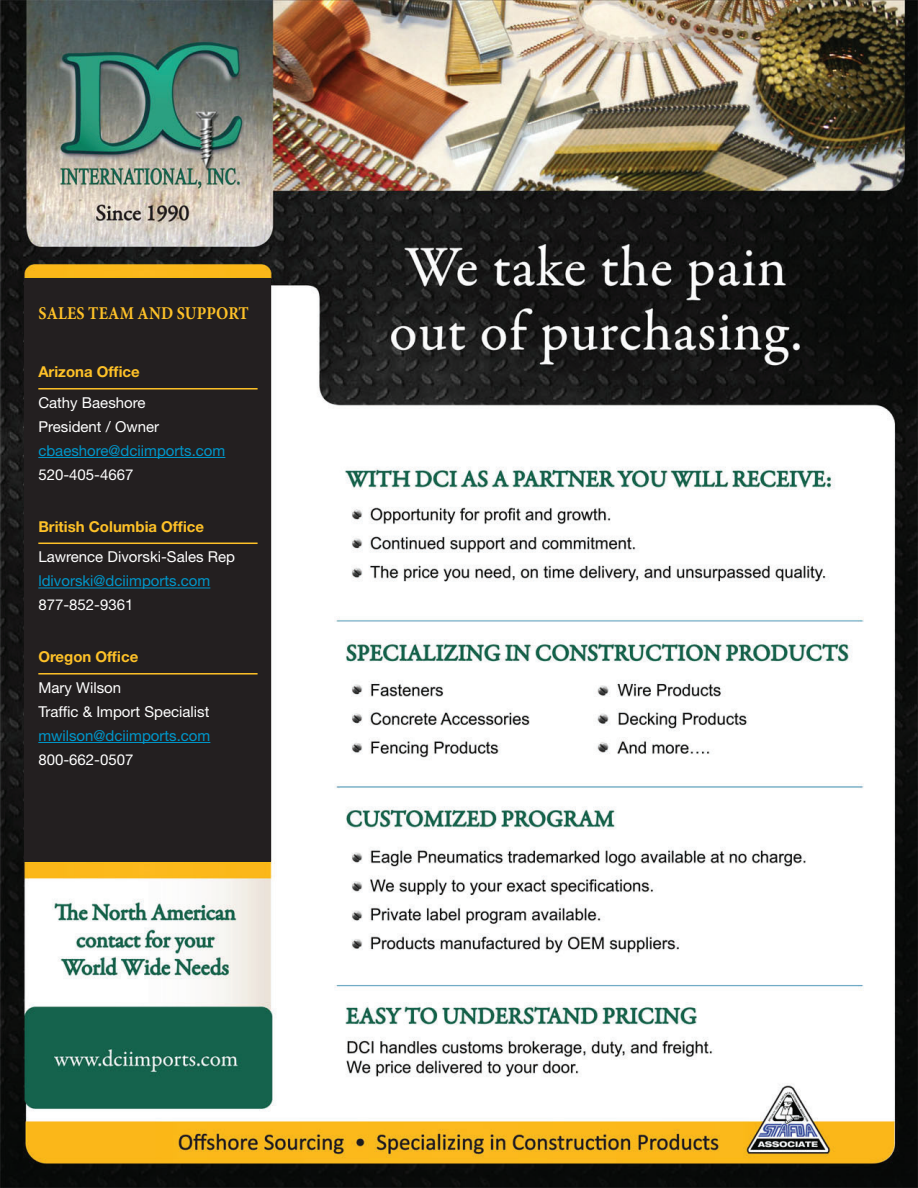
<style>
.page{position:relative;width:918px;height:1188px;background:#fff}
.page>*{position:absolute;margin:0;border:0;box-sizing:border-box;transform-origin:0 0}
.t1{font:700 18px "Minion Pro";letter-spacing:.01em;color:#fec128;scale:.89 1}
.t2{font:15px/24px "Helvetica Neue LT Std";color:#fff}
.t3{font:15px "Helvetica Neue LT Std";color:#0097cb}
.t4{font:700 15px "Helvetica Neue LT Std";color:#fec128}
</style>
<div class="page">
<img style="left:0;top:0;width:918px;height:1188px">
<div style="left:25px;top:279px;width:246px;height:583px;background:#231f20"></div>
<hr style="left:38px;top:388px;width:220px;height:2px;background:#fec128">
<hr style="left:38px;top:457px;width:187px;height:1px;background:#0097cb">
<hr style="left:38px;top:543px;width:220px;height:1px;background:#fec128">
<hr style="left:38px;top:588px;width:172px;height:1px;background:#0097cb">
<hr style="left:38px;top:673px;width:220px;height:2px;background:#fec128">
<hr style="left:38px;top:742px;width:172px;height:1px;background:#0097cb">
<p class="t1" style="left:38px;top:300px;width:238px">SALES TEAM AND SUPPORT</p>
<p class="t4" style="left:38px;top:363px;width:103px">Arizona Office</p>
<p class="t2" style="left:38px;top:390px;width:122px">Cathy Baeshore<br>President / Owner</p>
<p class="t3" style="left:38px;top:442px;width:189px">cbaeshore@dciimports.com</p>
<p class="t2" style="left:38px;top:462px;width:97px">520-405-4667</p>
<p class="t4" style="left:38px;top:517px;width:167px">British Columbia Office</p>
<p class="t2" style="left:38px;top:545px;width:198px">Lawrence Divorski-Sales Rep</p>
<p class="t3" style="left:38px;top:572px;width:174px">ldivorski@dciimports.com</p>
<p class="t2" style="left:38px;top:593px;width:97px">877-852-9361</p>
<p class="t4" style="left:38px;top:648px;width:102px">Oregon Office</p>
<p class="t2" style="left:38px;top:675px;width:173px">Mary Wilson<br>Traffic &amp; Import Specialist</p>
<p class="t3" style="left:38px;top:727px;width:174px">mwilson@dciimports.com</p>
<p class="t2" style="left:38px;top:747px;width:97px">800-662-0507</p>
</div>
